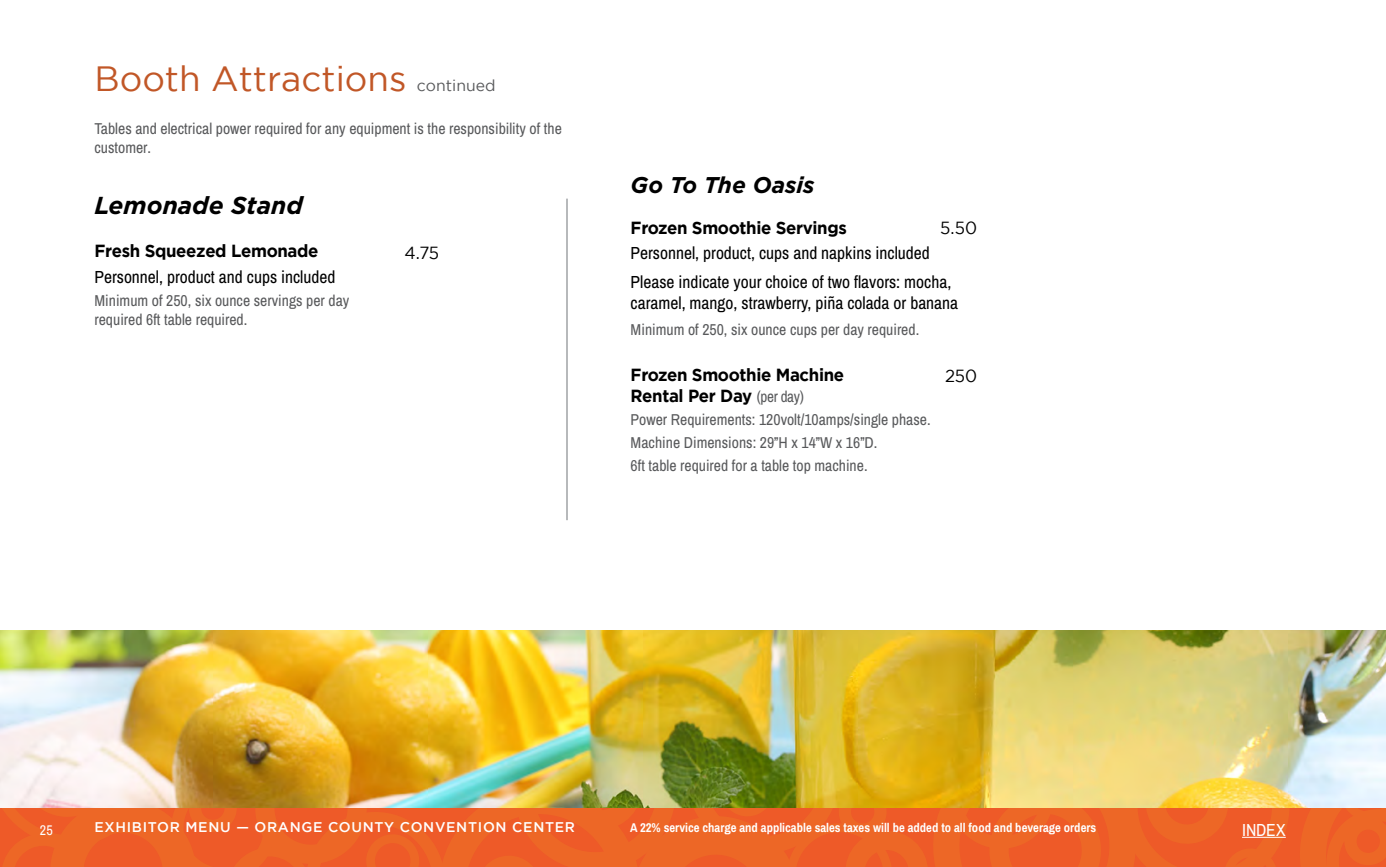
<style>
.page{position:relative;width:1386px;height:867px;background:#fff}
.page>*{position:absolute;margin:0;border:0;box-sizing:border-box;transform-origin:0 0}
._4__Body_Copy_-_reg{font:35px "Gotham";color:#c15727}
._4__Body_Copy_-_reg-2{font:italic 700 24.5px "Gotham";color:#000}
.Booth_Attraction_Tit{font:italic 700 22.75px "Gotham";color:#000}
._4__Body_Copy_-_reg-3{font:17.5px/25px "Archivo Narrow";color:#000}
._3__Body_Copy-_BOLD{font:700 17.5px/21px "Gotham";letter-spacing:-.02em;color:#000;scale:.96 1}
._3__Body_Copy-_BOLD-2{font:17.5px "Gotham";letter-spacing:-.005em;color:#000;scale:.96 1}
.t1{font:17.5px "Archivo Narrow";color:#fff}
._4__Body_Copy_-_reg-4{font:15.75px/18.9px "Archivo Narrow";color:#58595b}
._4__Body_Copy_-_reg-5{font:15.75px "Gotham";color:#58595b}
.t2{font:500 14px "Gotham";letter-spacing:.05em;color:#fff}
.t3{font:14px "Archivo Narrow";color:#fff}
.t4{font:700 12.6px "Archivo Narrow";color:#fff}
.s1{font-family:"Gotham";font-weight:700}
.s2{font-family:"Archivo Narrow";font-weight:400;font-size:15.75px;color:#58595b}
</style>
<div class="page">
<img style="left:0;top:630px;width:1386px;height:178px">
<hr style="left:566px;top:198px;width:2px;height:322px;background:#939598">
<svg style="left:0;top:808px;width:1386px;height:58px;background:#ed6126"></svg>
<hr style="left:1242px;top:836px;width:44px;height:1px;background:#fff">
<p class="_4__Body_Copy_-_reg" style="left:94px;top:59px;width:313px">Booth Attractions</p>
<p class="_4__Body_Copy_-_reg-5" style="left:417px;top:77px;width:80px">continued</p>
<p class="_4__Body_Copy_-_reg-4" style="left:94px;top:118px;width:469px">Tables and electrical power required for any equipment is the responsibility of the customer.</p>
<p class="_4__Body_Copy_-_reg-2" style="left:94px;top:188px;width:210px">Lemonade Stand</p>
<p class="_4__Body_Copy_-_reg-3" style="left:94px;top:238px;width:242px"><span class="s1">Fresh Squeezed Lemonade<br></span>Personnel, product and cups included</p>
<p class="_4__Body_Copy_-_reg-4" style="left:94px;top:290px;width:256px">Minimum of 250, six ounce servings per day required 6ft table required.</p>
<p class="_3__Body_Copy-_BOLD-2" style="left:404px;top:242px;width:38px">4.75</p>
<p class="Booth_Attraction_Tit" style="left:631px;top:170px;width:186px">Go To The Oasis</p>
<p class="_3__Body_Copy-_BOLD" style="left:631px;top:217px;width:227px">Frozen Smoothie Servings</p>
<p class="_3__Body_Copy-_BOLD-2" style="left:940px;top:218px;width:40px">5.50</p>
<p class="_4__Body_Copy_-_reg-3" style="left:631px;top:240px;width:301px">Personnel, product, cups and napkins included</p>
<p class="_4__Body_Copy_-_reg-3" style="left:631px;top:271px;width:329px;line-height:21px">Please indicate your choice of two flavors: mocha, caramel, mango, strawberry, piña colada or banana</p>
<p class="_4__Body_Copy_-_reg-4" style="left:631px;top:319px;width:290px">Minimum of 250, six ounce cups per day required.</p>
<p class="_3__Body_Copy-_BOLD" style="left:631px;top:363px;width:224px">Frozen Smoothie Machine<br>Rental Per Day <span class="s2">(per day)</span></p>
<p class="_3__Body_Copy-_BOLD-2" style="left:945px;top:366px;width:35px">250</p>
<p class="_4__Body_Copy_-_reg-4" style="left:631px;top:409px;width:302px">Power Requirements: 120volt/10amps/single phase.</p>
<p class="_4__Body_Copy_-_reg-4" style="left:631px;top:432px;width:248px">Machine Dimensions: 29”H x 14”W x 16”D.</p>
<p class="_4__Body_Copy_-_reg-4" style="left:631px;top:455px;width:238px">6ft table required for a table top machine.</p>
<p class="t3" style="left:40px;top:819px;width:14px">25</p>
<p class="t2" style="left:94px;top:819px;width:482px">EXHIBITOR MENU — ORANGE COUNTY CONVENTION CENTER</p>
<p class="t4" style="left:630px;top:820px;width:468px">A 22% service charge and applicable sales taxes will be added to all food and beverage orders</p>
<p class="t1" style="left:1242px;top:817px;width:45px">INDEX</p>
</div>
